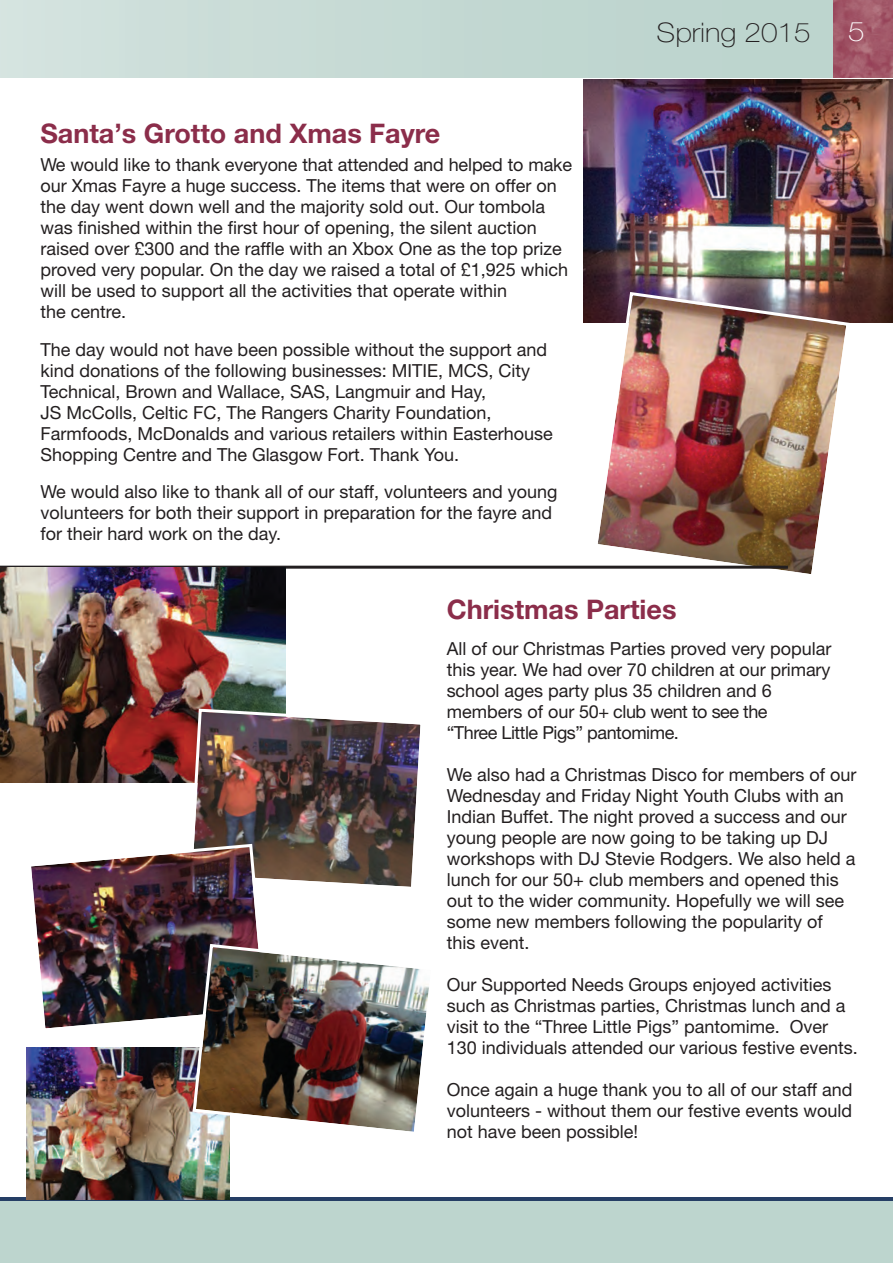
<style>
.page{position:relative;width:893px;height:1263px;background:#fff}
.page>*{position:absolute;margin:0;border:0;box-sizing:border-box;transform-origin:0 0}
.t1{font:700 27px "Helvetica Neue";color:#8b2d4a}
.t2{font:100 27px "Helvetica Neue";color:#231f20;scale:1.1 1}
.t3{font:100 27px "Helvetica Neue";color:#fff;scale:1.1 1}
.t4{font:18px/21px "Helvetica Neue";color:#231f20}
</style>
<div class="page">
<div style="left:0;top:1197px;width:893px;height:66px;background:#253e65"></div>
<div style="left:0;top:1201px;width:893px;height:62px;background:#bdd5ce"></div>
<img style="left:833px;top:0;width:60px;height:78px">
<img style="left:584px;top:80px;width:309px;height:242px">
<img style="left:593px;top:290px;width:258px;height:284px">
<hr style="left:0;top:566px;width:788px;height:3px;background:#231f20">
<img style="left:0;top:568px;width:286px;height:214px">
<img style="left:187px;top:707px;width:234px;height:180px">
<img style="left:31px;top:842px;width:238px;height:187px">
<img style="left:27px;top:1048px;width:203px;height:151px">
<img style="left:191px;top:942px;width:238px;height:195px">
<h1 class="t1" style="left:40px;top:123px;width:401px">Santa’s Grotto and Xmas Fayre</h1>
<p class="t4" style="left:40px;top:156px;width:533px">We would like to thank everyone that attended and helped to make our Xmas Fayre a huge success. The items that were on offer on the day went down well and the majority sold out. Our tombola was finished within the first hour of opening, the silent auction raised over £300 and the raffle with an Xbox One as the top prize proved very popular. On the day we raised a total of £1,925 which will be used to support all the activities that operate within<br>the centre.</p>
<p class="t4" style="left:40px;top:341px;width:514px">The day would not have been possible without the support and kind donations of the following businesses: MITIE, MCS, City Technical, Brown and Wallace, SAS, Langmuir and Hay,<br>JS McColls, Celtic FC, The Rangers Charity Foundation, Farmfoods, McDonalds and various retailers within Easterhouse Shopping Centre and The Glasgow Fort. Thank You.</p>
<p class="t4" style="left:40px;top:483px;width:518px">We would also like to thank all of our staff, volunteers and young volunteers for both their support in preparation for the fayre and for their hard work on the day.</p>
<h1 class="t2" style="left:657px;top:23px;width:141px">Spring 2015</h1>
<h1 class="t3" style="left:848px;top:21px;width:17px">5</h1>
<h1 class="t1" style="left:447px;top:600px;width:231px">Christmas Parties</h1>
<p class="t4" style="left:447px;top:640px;width:386px">All of our Christmas Parties proved very popular this year. We had over 70 children at our primary school ages party plus 35 children and 6 members of our 50+ club went to see the<br>“Three Little Pigs” pantomime.</p>
<p class="t4" style="left:447px;top:766px;width:411px">We also had a Christmas Disco for members of our Wednesday and Friday Night Youth Clubs with an Indian Buffet. The night proved a success and our young people are now going to be taking up DJ workshops with DJ Stevie Rodgers. We also held a lunch for our 50+ club members and opened this out to the wider community. Hopefully we will see some new members following the popularity of<br>this event.</p>
<p class="t4" style="left:447px;top:976px;width:413px">Our Supported Needs Groups enjoyed activities such as Christmas parties, Christmas lunch and a visit to the “Three Little Pigs” pantomime. Over 130 individuals attended our various festive events.</p>
<p class="t4" style="left:447px;top:1081px;width:407px;text-align:justify">Once again a huge thank you to all of our staff and volunteers - without them our festive events would not have been possible!</p>
</div>
